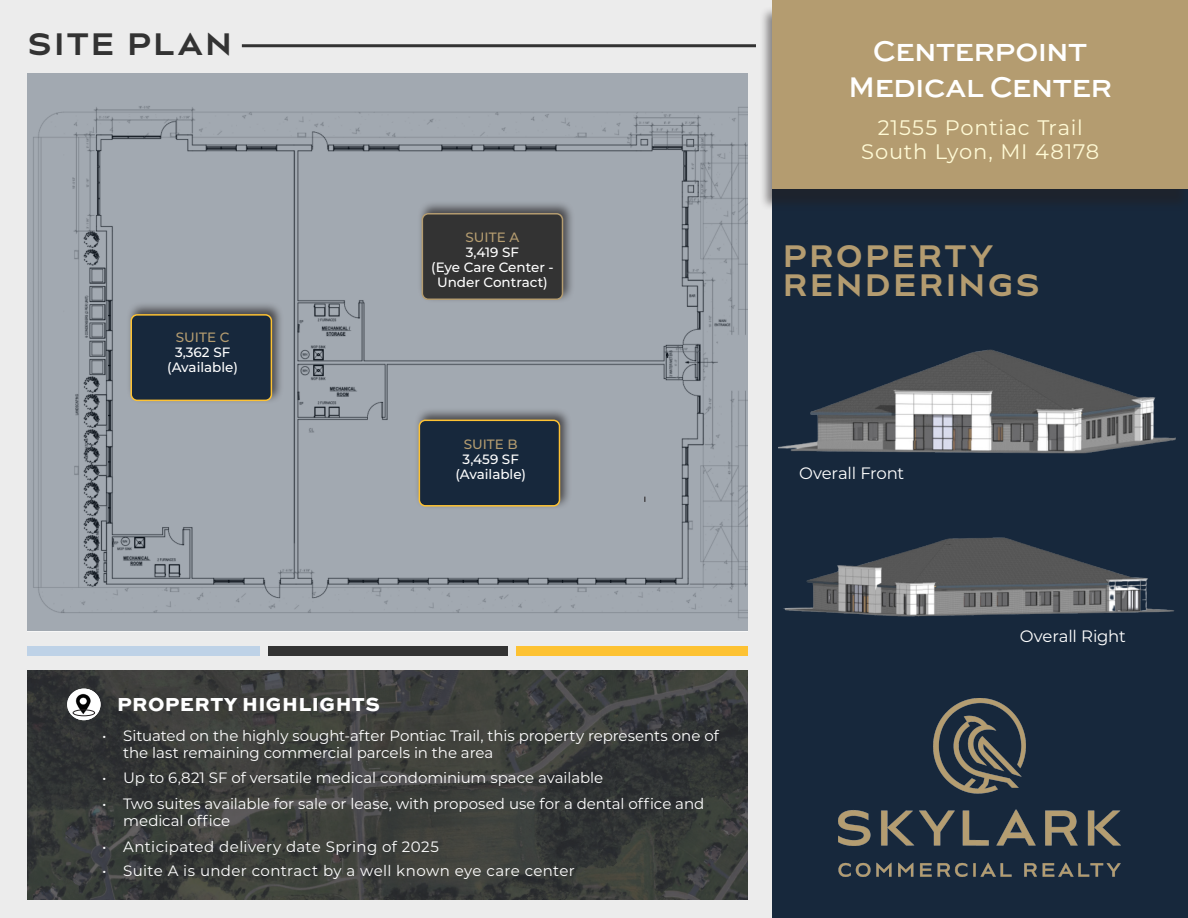
<style>
.page{position:relative;width:1188px;height:918px;background:#ececec}
.page>*{position:absolute;margin:0;border:0;box-sizing:border-box;transform-origin:0 0}
.Heading{font:500 30px/36px "Sweet Sans Pro";letter-spacing:-.045em;color:#fff;text-align:center}
.Heading-2{font:700 28.5px "Bw Aleta No 10 DEMO";color:#b49c70}
.Heading-3{font:700 28.5px "Bw Aleta No 10 DEMO";color:#333}
.Heading-4{font:21px "Montserrat";letter-spacing:.035em;color:#fffad5}
.t1{font:800 19.95px "Sweet Sans Pro";letter-spacing:.02em;color:#fff}
.Body{font:16.5px "Montserrat";letter-spacing:-.015em;color:#fff}
.t2{font:15px/16.5px "Montserrat";color:#fff}
.t3{font:15px "Montserrat";letter-spacing:.025em;color:#fff}
.t4{font:500 13.5px/15px "Montserrat";color:#fff;text-align:center}
.t5{font:500 13.5px "Montserrat";color:#b49c70}
</style>
<div class="page">
<div style="left:772px;top:166px;width:416px;height:752px;background:#17283c"></div>
<div style="left:759px;top:6px;width:429px;height:205px;background:#231f20;opacity:.51"></div>
<div style="left:772px;top:0;width:416px;height:189px;background:#b49c70"></div>
<img style="left:27px;top:73px;width:721px;height:558px">
<div style="left:414px;top:407px;width:159px;height:103px;background:#231f20;opacity:.7"></div>
<div style="left:419px;top:420px;width:141px;height:86px;background:#17283c;border-radius:6px"></div>
<div style="left:419px;top:420px;width:141px;height:87px;border:2px solid #fdc233;border-radius:6px"></div>
<div style="left:126px;top:301px;width:158px;height:104px;background:#231f20;opacity:.7"></div>
<div style="left:131px;top:315px;width:140px;height:85px;background:#17283c;border-radius:6px"></div>
<div style="left:130px;top:314px;width:142px;height:87px;border:2px solid #fdc233;border-radius:6px"></div>
<div style="left:417px;top:200px;width:159px;height:103px;background:#231f20;opacity:.7"></div>
<div style="left:422px;top:214px;width:141px;height:85px;background:#333;border-radius:6px"></div>
<div style="left:422px;top:213px;width:141px;height:87px;border:2px solid #b49c70;border-radius:6px"></div>
<div style="left:27px;top:646px;width:232px;height:10px;background:#bed2e7"></div>
<div style="left:268px;top:646px;width:239px;height:10px;background:#333"></div>
<div style="left:517px;top:646px;width:231px;height:10px;background:#fdc233"></div>
<img style="left:778px;top:349px;width:398px;height:105px">
<img style="left:783px;top:537px;width:391px;height:80px">
<hr style="left:242px;top:44px;width:514px;height:3px;background:#333">
<img style="left:27px;top:671px;width:721px;height:229px">
<img style="left:67px;top:689px;width:34px;height:31px">
<div style="left:73px;top:710px;width:22px;height:6px;border:1px solid #231f20;border-radius:50%"></div>
<img style="left:839px;top:699px;width:281px;height:178px">
<p class="Heading-3" style="left:28px;top:28px;width:46px">SITE</p>
<p class="Heading-3" style="left:127px;top:28px;width:26px">PLAN</p>
<p class="t5" style="left:176px;top:328px;width:55px">SUITE C</p>
<p class="t4" style="left:175px;top:345px;width:57px">3,362 SF</p>
<p class="t4" style="left:167px;top:360px;width:72px">(Available)</p>
<p class="t5" style="left:466px;top:228px;width:55px">SUITE A</p>
<p class="t4" style="left:466px;top:245px;width:55px">3,419 SF</p>
<p class="t4" style="left:431px;top:260px;width:124px">(Eye Care Center -<br>Under Contract)</p>
<p class="t5" style="left:464px;top:435px;width:56px">SUITE B</p>
<p class="t4" style="left:463px;top:452px;width:58px">3,459 SF</p>
<p class="t4" style="left:455px;top:467px;width:72px">(Available)</p>
<p class="t1" style="left:117px;top:689px;width:264px">PROPERTY HIGHLIGHTS</p>
<p class="t2" style="left:123px;top:727px;width:597px;text-indent:-21px">• Situated on the highly sought-after Pontiac Trail, this property represents one of the last remaining commercial parcels in the area</p>
<p class="t2" style="left:102px;top:769px;width:503px">• Up to 6,821 SF of versatile medical condominium space available</p>
<p class="t2" style="left:123px;top:795px;width:583px;text-indent:-21px">• Two suites available for sale or lease, with proposed use for a dental office and medical office</p>
<p class="t3" style="left:102px;top:836px;width:338px">• Anticipated delivery date Spring of 2025</p>
<p class="t3" style="left:102px;top:860px;width:474px">• Suite A is under contract by a well known eye care center</p>
<p class="Heading" style="left:848px;top:32px;width:266px">Centerpoint<br>Medical Center</p>
<p class="Heading-4" style="left:878px;top:113px;width:206px">21555 Pontiac Trail</p>
<p class="Heading-4" style="left:861px;top:137px;width:240px">South Lyon, MI 48178</p>
<p class="Heading-2" style="left:783px;top:240px;width:27px">PROPERT</p>
<p class="Heading-2" style="left:971px;top:240px;width:24px">Y</p>
<p class="Heading-2" style="left:783px;top:268px;width:26px">RENDERIN</p>
<p class="Heading-2" style="left:988px;top:268px;width:53px">GS</p>
<p class="Body" style="left:799px;top:462px;width:107px">Overall Front</p>
<p class="Body" style="left:1020px;top:625px;width:108px">Overall Right</p>
</div>
